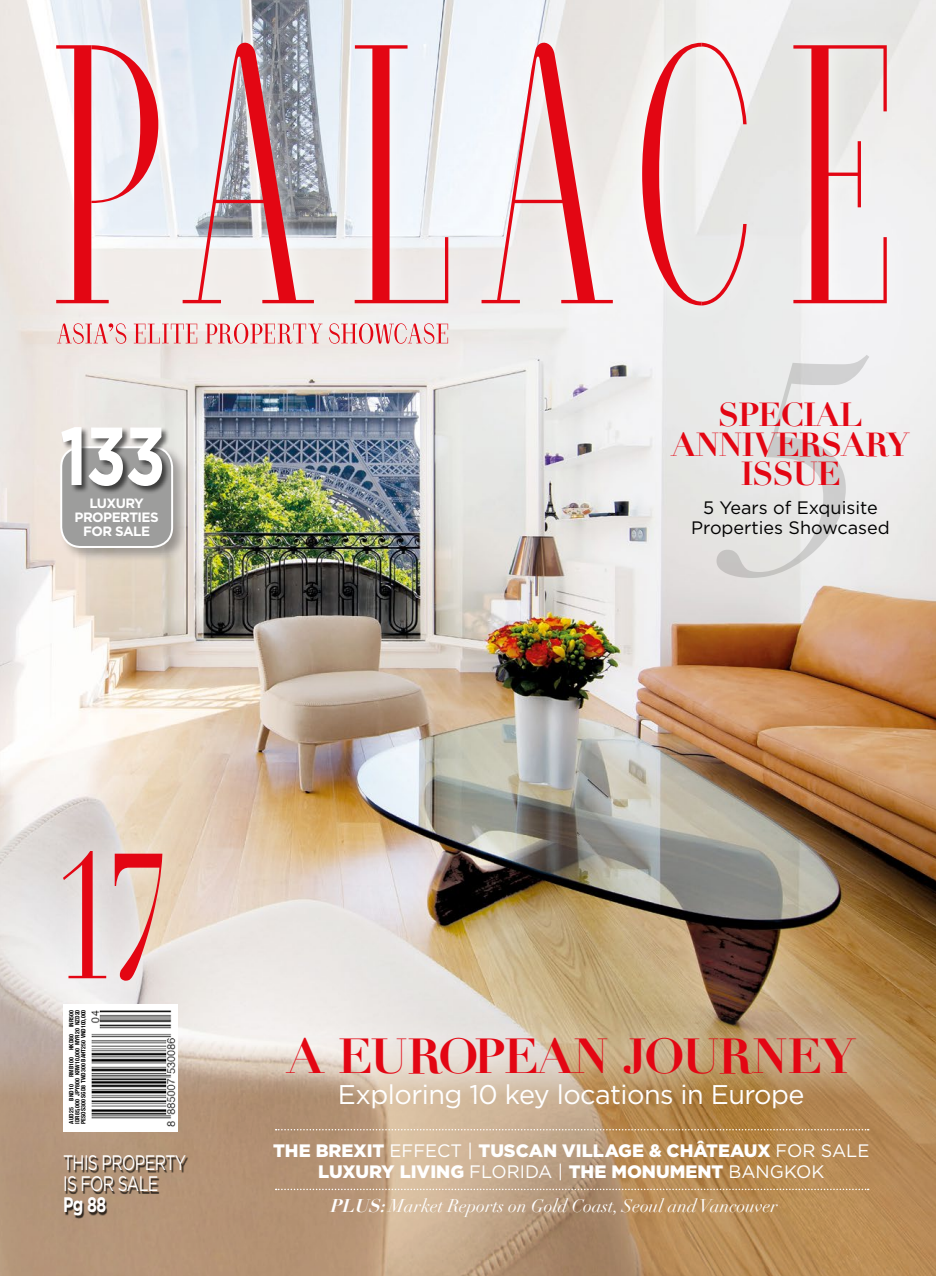
<style>
.page{position:relative;width:936px;height:1276px;background:#fff}
.page>*{position:absolute;margin:0;border:0;box-sizing:border-box;transform-origin:0 0}
.t1{font:174.9px "Didot";color:#e30613;scale:.7 1}
.t2{font:700 82.2px "Gotham";color:#fff;scale:.8 1}
.t3{font:700 48px "Didot";letter-spacing:-.03em;color:#e30613}
.t4{font:700 32.55px "Didot";letter-spacing:-.03em;color:#e30613}
.t5{font:27px "Gotham";letter-spacing:-.02em;color:#fff}
.t6{font:21px "Gotham";letter-spacing:-.04em;color:#fff;scale:.75 1}
.t7{font:700 21px "Gotham";color:#fff;scale:.75 1}
.t8{font:900 18px "Gotham";color:#fff}
.t9{font:italic 18px "Didot";color:#fff}
.t10{font:18px/19.5px "Gotham";color:#000;text-align:center}
.t11{font:700 13.5px/14.2px "Gotham";letter-spacing:-.04em;color:#fff;text-align:center}
.t12{font:700 condensed 6px/6px "Helvetica Neue";color:#000;text-align:justify}
.s1{font-weight:400}
.s2{font-weight:700}
</style>
<div class="page">
<img style="left:0;top:0;width:935px;height:1032px">
<svg style="left:0;top:1032px;width:935px;height:244px;background:#b99671"></svg>
<div style="left:43px;top:830px;width:142px;height:173px;background:#fff;opacity:.75"></div>
<div style="left:38px;top:24px;width:868px;height:338px;background:#fff;opacity:.83"></div>
<svg style="left:57px;top:323px;width:391px;height:21px;background:#ecb9b9"></svg>
<svg style="left:481px;top:41px;width:131px;height:262px"></svg>
<svg style="left:183px;top:41px;width:131px;height:262px;background:#c9aab1"></svg>
<svg style="left:354px;top:45px;width:94px;height:258px"></svg>
<svg style="left:793px;top:45px;width:93px;height:258px"></svg>
<svg style="left:56px;top:45px;width:102px;height:258px"></svg>
<svg style="left:642px;top:43px;width:104px;height:262px"></svg>
<svg style="left:275px;top:1129px;width:593px;height:1px"></svg>
<svg style="left:275px;top:1188px;width:593px;height:2px"></svg>
<div style="left:59px;top:444px;width:129px;height:119px;background:#000;opacity:.3"></div>
<div style="left:61px;top:447px;width:111px;height:100px;background:#9d9d9c;border-radius:20px"></div>
<div style="left:60px;top:446px;width:113px;height:102px;border:2px solid #fff;border-radius:20px"></div>
<div style="left:61px;top:426px;width:110px;height:68px;background:#000;opacity:.6"></div>
<svg style="left:716px;top:355px;width:153px;height:223px"></svg>
<div style="left:64px;top:1003px;width:114px;height:128px;background:#fff"></div>
<img style="left:91px;top:1010px;width:85px;height:117px">
<div style="left:65px;top:1156px;width:124px;height:62px;background:#000;opacity:.75"></div>
<svg style="left:263px;top:1008px;width:615px;height:95px;background:#cdb79a"></svg>
<p class="t2" style="left:60px;top:408px;width:134px">133</p>
<p class="t11" style="left:89px;top:495px;width:56px">LUXURY</p>
<p class="t11" style="left:75px;top:510px;width:86px">PROPERTIES<br>FOR SALE</p>
<p class="t4" style="left:718px;top:395px;width:146px">SPECIAL</p>
<p class="t4" style="left:671px;top:424px;width:239px">ANNIVERSARY</p>
<p class="t4" style="left:740px;top:453px;width:102px">ISSUE</p>
<p class="t10" style="left:691px;top:498px;width:200px">5 Years of Exquisite<br>Properties Showcased</p>
<p class="t1" style="left:53px;top:812px;width:168px">17</p>
<p class="t12" style="left:68px;top:1123px;width:116px;rotate:-90deg">AUD25 BND10 RMB100 HKD80 INR500<br>IDR85,000 JPY800 KRW10,000 MYR20 NZD20<br>PESOS300 SGD8 TWD300 BAHT250 VND100,000</p>
<p class="t6" style="left:63px;top:1151px;width:166px">THIS PROPERTY</p>
<p class="t6" style="left:63px;top:1172px;width:129px">IS FOR SALE</p>
<p class="t7" style="left:63px;top:1192px;width:59px">Pg 88</p>
<p class="t3" style="left:287px;top:1026px;width:569px">A EUROPEAN JOURNEY</p>
<p class="t5" style="left:338px;top:1079px;width:468px">Exploring 10 key locations in Europe</p>
<p class="t8" style="left:273px;top:1137px;width:598px">THE BREXIT <span class="s1">EFFECT |</span> TUSCAN VILLAGE &amp; CHÂTEAUX <span class="s1">FOR SALE</span></p>
<p class="t8" style="left:318px;top:1159px;width:507px">LUXURY LIVING <span class="s1">FLORIDA |</span> THE MONUMENT <span class="s1">BANGKOK</span></p>
<p class="t9" style="left:329px;top:1194px;width:450px"><span class="s2">PLUS:</span>Market Reports on Gold Coast, Seoul and Vancouver</p>
</div>
